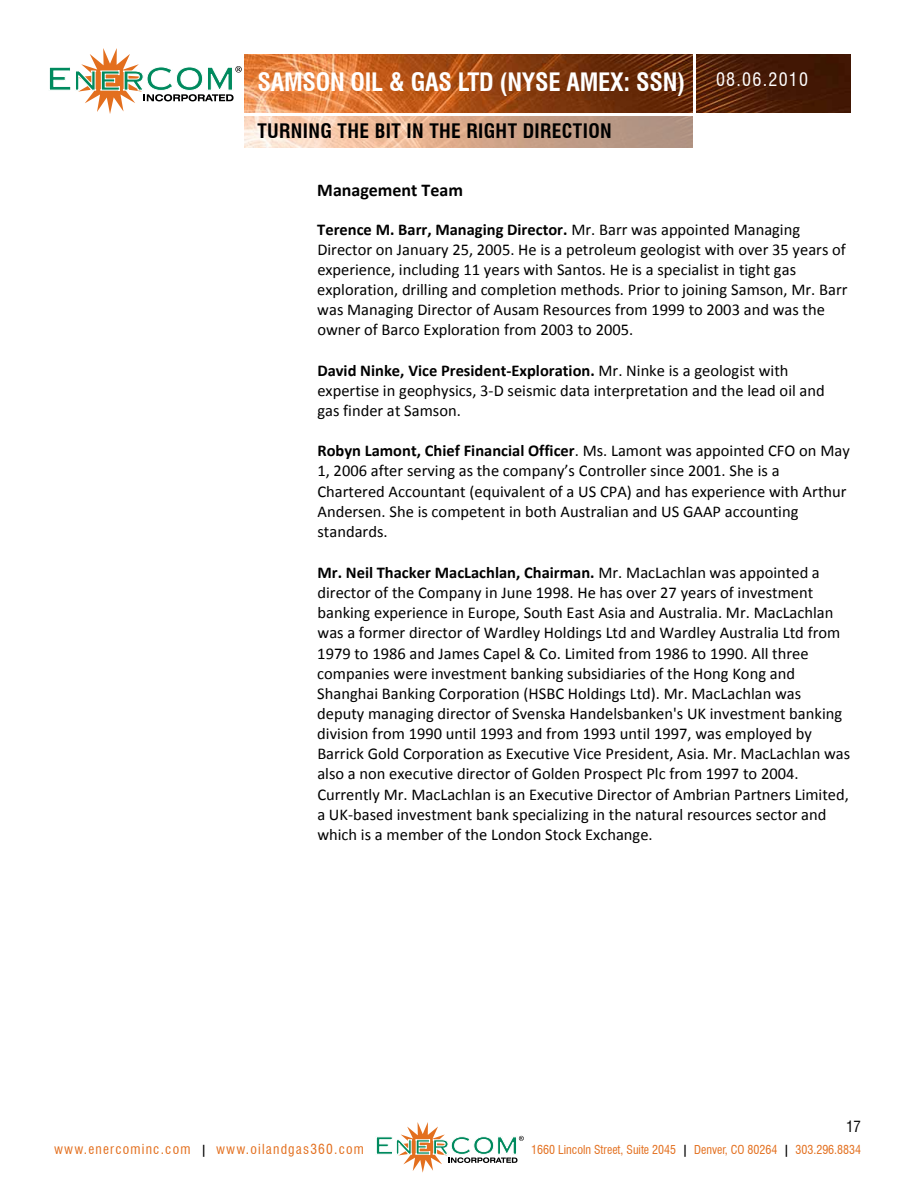
<style>
.page{position:relative;width:918px;height:1188px;background:#fff}
.page>*{position:absolute;margin:0;border:0;box-sizing:border-box;transform-origin:0 0}
.t1{font:700 condensed 24.75px "Swiss 721 BT";letter-spacing:-.01em;color:#fff}
.t2{font:700 condensed 19.5px "Swiss 721 BT";letter-spacing:.02em;color:#000}
.t3{font:700 18px "Calibri";color:#000}
.t4{font:condensed 18px "Swiss 721 BT";letter-spacing:.07em;color:#fff}
.t5{font:16.5px/20.1px "Calibri";color:#000}
.t6{font:condensed 15px "Swiss 721 BT";color:#000}
.t7{font:condensed 13.5px "Swiss 721 BT";letter-spacing:.09em;color:#e36f1e}
.t8{font:condensed 12px "Swiss 721 BT";color:#e36f1e}
.s1{font-weight:700}
.s2{font-weight:700;font-size:12px;color:#000}
.s3{font-weight:700;color:#000}
</style>
<div class="page">
<svg style="left:49px;top:48px;width:193px;height:66px"></svg>
<img style="left:244px;top:54px;width:449px;height:58px">
<img style="left:697px;top:54px;width:153px;height:58px">
<img style="left:244px;top:116px;width:449px;height:32px">
<svg style="left:376px;top:1122px;width:148px;height:51px"></svg>
<h1 class="t1" style="left:257px;top:68px;width:429px">SAMSON OIL &amp; GAS LTD (NYSE AMEX: SSN)</h1>
<p class="t2" style="left:257px;top:119px;width:45px">TURNING</p>
<p class="t2" style="left:338px;top:119px;width:246px">THE BIT IN THE RIGHT DIRECTION</p>
<p class="t4" style="left:716px;top:69px;width:94px">08.06.2010</p>
<p class="t3" style="left:317px;top:179px;width:147px">Management Team</p>
<p class="t5" style="left:317px;top:218px;width:532px"><span class="s1">Terence M. Barr, Managing Director.</span> Mr. Barr was appointed Managing Director on January 25, 2005. He is a petroleum geologist with over 35 years of experience, including 11 years with Santos. He is a specialist in tight gas exploration, drilling and completion methods. Prior to joining Samson, Mr. Barr was Managing Director of Ausam Resources from 1999 to 2003 and was the owner of Barco Exploration from 2003 to 2005.</p>
<p class="t5" style="left:317px;top:359px;width:509px"><span class="s1">David Ninke, Vice President‐Exploration.</span> Mr. Ninke is a geologist with expertise in geophysics, 3‐D seismic data interpretation and the lead oil and gas finder at Samson.</p>
<p class="t5" style="left:317px;top:440px;width:534px"><span class="s1">Robyn Lamont, Chief Financial Officer</span>. Ms. Lamont was appointed CFO on May 1, 2006 after serving as the company’s Controller since 2001. She is a Chartered Accountant (equivalent of a US CPA) and has experience with Arthur Andersen. She is competent in both Australian and US GAAP accounting standards.</p>
<p class="t5" style="left:317px;top:562px;width:535px"><span class="s1">Mr. Neil Thacker MacLachlan, Chairman.</span> Mr. MacLachlan was appointed a director of the Company in June 1998. He has over 27 years of investment banking experience in Europe, South East Asia and Australia. Mr. MacLachlan was a former director of Wardley Holdings Ltd and Wardley Australia Ltd from 1979 to 1986 and James Capel &amp; Co. Limited from 1986 to 1990. All three companies were investment banking subsidiaries of the Hong Kong and Shanghai Banking Corporation (HSBC Holdings Ltd). Mr. MacLachlan was deputy managing director of Svenska Handelsbanken's UK investment banking division from 1990 until 1993 and from 1993 until 1997, was employed by Barrick Gold Corporation as Executive Vice President, Asia. Mr. MacLachlan was also a non executive director of Golden Prospect Plc from 1997 to 2004.<br>Currently Mr. MacLachlan is an Executive Director of Ambrian Partners Limited, a UK‐based investment bank specializing in the natural resources sector and which is a member of the London Stock Exchange.</p>
<p class="t6" style="left:846px;top:1117px;width:16px">17</p>
<p class="t7" style="left:54px;top:1141px;width:312px">www.enercominc.com <span class="s2">|</span> www.oilandgas360.com</p>
<p class="t8" style="left:531px;top:1142px;width:331px">1660 Lincoln Street, Suite 2045 <span class="s3">|</span> Denver, CO 80264 <span class="s3">|</span> 303.296.8834</p>
</div>
